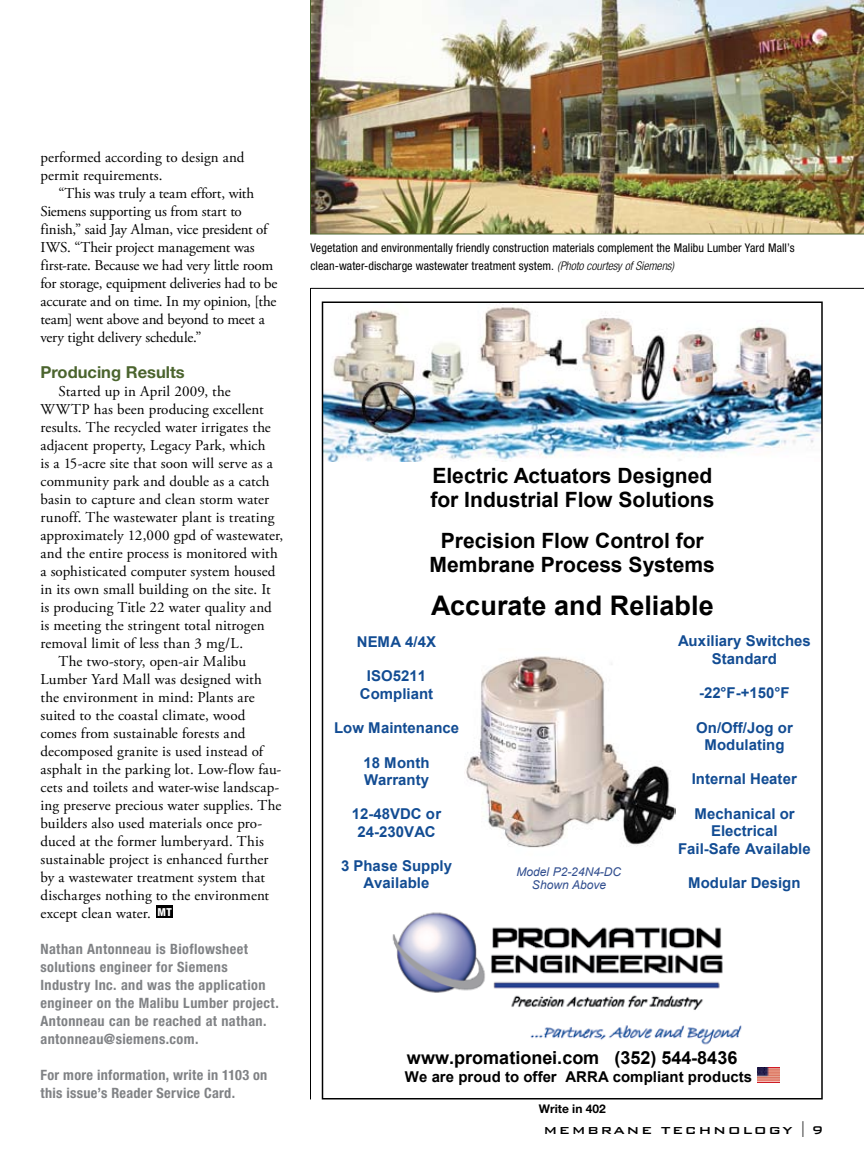
<style>
.page{position:relative;width:864px;height:1161px;background:#fff}
.page>*{position:absolute;margin:0;border:0;box-sizing:border-box;transform-origin:0 0}
.t1{font:700 27px "Arial";color:#000}
.t2{font:700 21px/24.2px "Arial";color:#000}
.t3{font:700 18px "Arial";color:#000}
.t4{font:700 16.5px "Helvetica Neue LT Std";color:#4b642e}
.t5{font:15px/18px "Adobe Garamond Pro";color:#000}
.t6{font:700 15px/17.2px "Arial";color:#124c93;text-align:center}
.t7{font:700 15px "Arial";letter-spacing:.005em;color:#000}
.t8{font:700 condensed 14.25px/18px "Helvetica Neue LT Std";letter-spacing:.025em;color:#808285}
.t9{font:500 13.5px "Bank Gothic BT";letter-spacing:.1em;color:#000;scale:1.11 1}
.t10{font:condensed 12px/18px "Helvetica Neue LT Std";letter-spacing:.01em;color:#000}
.t11{font:italic 12px/13.6px "Arial";color:#314e8f;text-align:center}
.t12{font:700 12px "Helvetica Neue LT Std";color:#000}
.s1{font-family:"Helvetica Neue LT Std";font-weight:800;font-stretch:condensed;font-size:11.1px;color:#fff}
.s2{font-weight:300;font-style:italic}
.s3{font-family:"Futura Std";font-weight:300;font-size:21px}
.s4{font-size:15px}
</style>
<div class="page">
<div style="left:157px;top:906px;width:16px;height:12px;background:#000"></div>
<img style="left:392px;top:912px;width:350px;height:133px">
<img style="left:758px;top:1068px;width:21px;height:15px">
<img style="left:325px;top:307px;width:495px;height:154px">
<img style="left:465px;top:656px;width:210px;height:192px">
<img style="left:310px;top:0;width:554px;height:234px">
<hr style="left:310px;top:288px;width:1px;height:811px;background:#000">
<hr style="left:310px;top:288px;width:554px;height:1px;background:#000">
<p class="t5" style="left:41px;top:149px;width:205px">performed according to design and permit requirements.</p>
<p class="t5" style="left:41px;top:185px;width:239px;text-indent:18px">“This was truly a team effort, with Siemens supporting us from start to finish,” said Jay Alman, vice president of IWS. “Their project management was first-rate. Because we had very little room for storage, equipment deliveries had to be accurate and on time. In my opinion, [the team] went above and beyond to meet a very tight delivery schedule.”</p>
<p class="t4" style="left:40px;top:362px;width:146px">Producing Results</p>
<p class="t5" style="left:58px;top:383px;width:174px">Started up in April 2009, the</p>
<p class="t5" style="left:40px;top:401px;width:225px">WWTP has been producing excellent</p>
<p class="t5" style="left:40px;top:419px;width:232px">results. The recycled water irrigates the</p>
<p class="t5" style="left:40px;top:437px;width:226px">adjacent property, Legacy Park, which</p>
<p class="t5" style="left:40px;top:455px;width:234px">is a 15-acre site that soon will serve as a</p>
<p class="t5" style="left:40px;top:473px;width:231px">community park and double as a catch</p>
<p class="t5" style="left:40px;top:491px;width:230px">basin to capture and clean storm water</p>
<p class="t5" style="left:40px;top:509px;width:236px">runoff. The wastewater plant is treating</p>
<p class="t5" style="left:40px;top:527px;width:244px">approximately 12,000 gpd of wastewater,</p>
<p class="t5" style="left:40px;top:545px;width:239px">and the entire process is monitored with</p>
<p class="t5" style="left:40px;top:563px;width:237px">a sophisticated computer system housed</p>
<p class="t5" style="left:40px;top:581px;width:232px">in its own small building on the site. It</p>
<p class="t5" style="left:40px;top:599px;width:233px">is producing Title 22 water quality and</p>
<p class="t5" style="left:40px;top:617px;width:226px">is meeting the stringent total nitrogen</p>
<p class="t5" style="left:40px;top:635px;width:204px">removal limit of less than 3 mg/L.</p>
<p class="t5" style="left:58px;top:653px;width:189px">The two-story, open-air Malibu</p>
<p class="t5" style="left:40px;top:671px;width:223px">Lumber Yard Mall was designed with</p>
<p class="t5" style="left:40px;top:689px;width:216px">the environment in mind: Plants are</p>
<p class="t5" style="left:40px;top:707px;width:206px">suited to the coastal climate, wood</p>
<p class="t5" style="left:40px;top:725px;width:207px">comes from sustainable forests and</p>
<p class="t5" style="left:40px;top:743px;width:224px">decomposed granite is used instead of</p>
<p class="t5" style="left:40px;top:761px;width:242px">asphalt in the parking lot. Low-flow fau-</p>
<p class="t5" style="left:41px;top:779px;width:240px">cets and toilets and water-wise landscap-</p>
<p class="t5" style="left:41px;top:797px;width:242px">ing preserve precious water supplies. The</p>
<p class="t5" style="left:41px;top:815px;width:223px">builders also used materials once pro-</p>
<p class="t5" style="left:41px;top:833px;width:225px">duced at the former lumberyard. This</p>
<p class="t5" style="left:41px;top:851px;width:229px">sustainable project is enhanced further</p>
<p class="t5" style="left:41px;top:869px;width:226px">by a wastewater treatment system that</p>
<p class="t5" style="left:41px;top:887px;width:230px">discharges nothing to the environment</p>
<p class="t5" style="left:41px;top:905px;width:133px">except clean water. <span class="s1">MT</span></p>
<p class="t8" style="left:40px;top:940px;width:240px">Nathan Antonneau is Bioflowsheet solutions engineer for Siemens Industry Inc. and was the application engineer on the Malibu Lumber project.<br>Antonneau can be reached at nathan. antonneau@siemens.com.</p>
<p class="t8" style="left:40px;top:1066px;width:228px">For more information, write in 1103 on this issue’s Reader Service Card.</p>
<p class="t10" style="left:310px;top:239px;width:486px">Vegetation and environmentally friendly construction materials complement the Malibu Lumber Yard Mall’s clean-water-discharge wastewater treatment system. <span class="s2">(Photo courtesy of Siemens)</span></p>
<h2 class="t2" style="left:430px;top:464px;width:286px">Electric Actuators Designed for Industrial Flow Solutions</h2>
<h2 class="t2" style="left:430px;top:530px;width:287px;text-align:center">Precision Flow Control for<br>Membrane Process Systems</h2>
<h1 class="t1" style="left:431px;top:587px;width:284px">Accurate and Reliable</h1>
<p class="t6" style="left:357px;top:633px;width:81px">NEMA 4/4X</p>
<p class="t6" style="left:360px;top:668px;width:75px">ISO5211<br>Compliant</p>
<p class="t6" style="left:334px;top:720px;width:127px">Low Maintenance</p>
<p class="t6" style="left:364px;top:754px;width:68px;text-align:left">18 Month<br>Warranty</p>
<p class="t6" style="left:352px;top:806px;width:91px">12-48VDC or<br>24-230VAC</p>
<p class="t6" style="left:341px;top:858px;width:113px">3 Phase Supply<br>Available</p>
<p class="t11" style="left:516px;top:865px;width:106px">Model P2-24N4-DC<br>Shown Above</p>
<p class="t6" style="left:678px;top:633px;width:134px">Auxiliary Switches<br>Standard</p>
<p class="t6" style="left:699px;top:685px;width:92px">-22°F-+150°F</p>
<p class="t6" style="left:696px;top:719px;width:98px">On/Off/Jog or<br>Modulating</p>
<p class="t6" style="left:692px;top:771px;width:107px">Internal Heater</p>
<p class="t6" style="left:678px;top:806px;width:134px">Mechanical or<br>Electrical<br>Fail-Safe Available</p>
<p class="t6" style="left:688px;top:874px;width:114px">Modular Design</p>
<p class="t3" style="left:407px;top:1045px;width:332px">www.promationei.com (352) 544-8436</p>
<p class="t7" style="left:405px;top:1066px;width:349px">We are proud to offer ARRA compliant products</p>
<p class="t12" style="left:539px;top:1101px;width:68px">Write in 402</p>
<p class="t9" style="left:544px;top:1123px;width:254px">membrane technology <span class="s3">I</span> <span class="s4">9</span></p>
</div>
